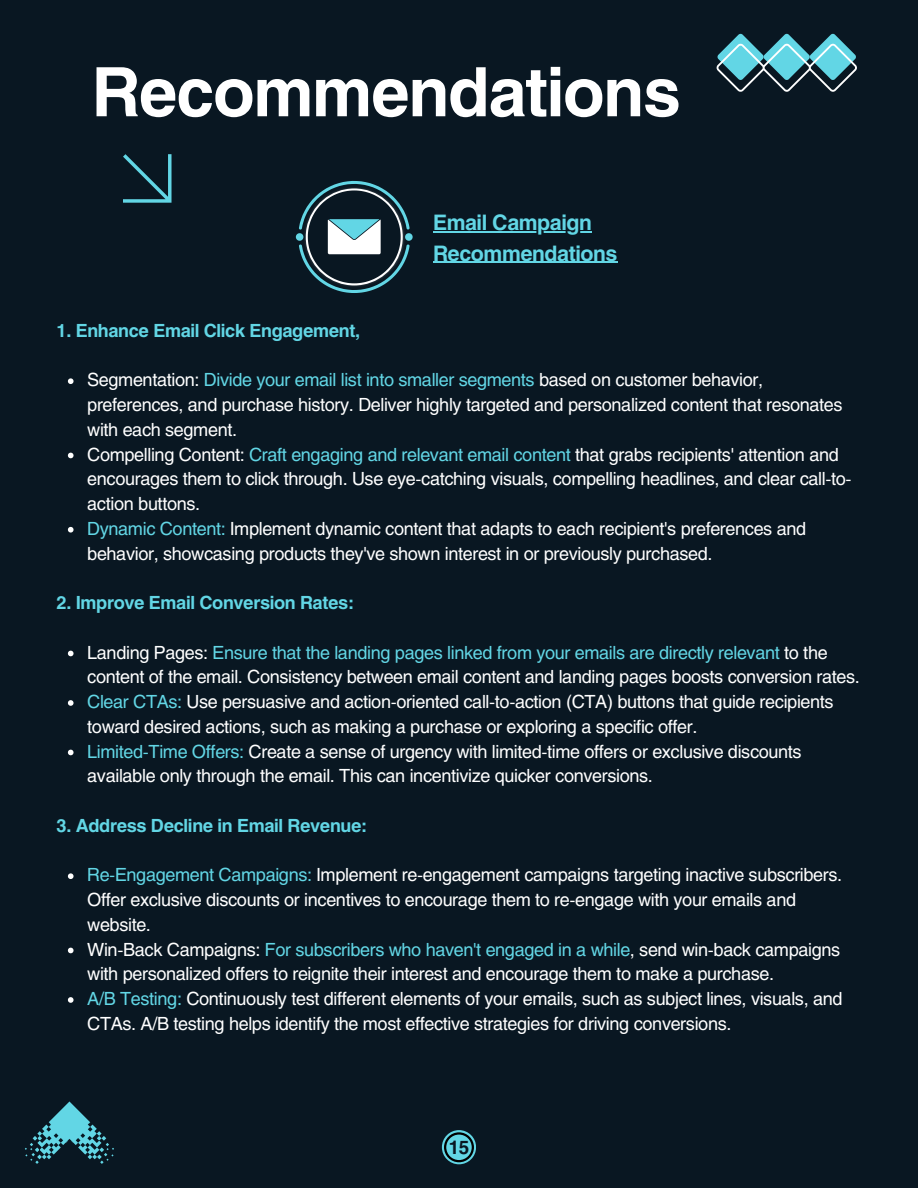
<style>
.page{position:relative;width:918px;height:1188px;background:#091722}
.page>*{position:absolute;margin:0;border:0;box-sizing:border-box;transform-origin:0 0}
.t1{font:700 67.5px "Helios";letter-spacing:-.02em;color:#fff}
.t2{font:700 21.15px/30.3px "Helios";letter-spacing:-.02em;color:#62d6e5}
.t3{font:700 18.6px "Helios";color:#091722}
.t4{font:18px/24.8px "Helios";letter-spacing:-.02em;color:#fff}
.t5{font:700 18px "Helios";letter-spacing:-.02em;color:#62d6e5}
.s1{color:#62d6e5}
</style>
<div class="page">
<svg style="left:123px;top:154px;width:48px;height:49px"></svg>
<svg style="left:25px;top:1101px;width:89px;height:63px"></svg>
<svg style="left:442px;top:1130px;width:34px;height:34px"></svg>
<svg style="left:444px;top:1132px;width:30px;height:30px"></svg>
<svg style="left:717px;top:34px;width:140px;height:58px"></svg>
<svg style="left:296px;top:181px;width:117px;height:112px"></svg>
<svg style="left:68px;top:378px;width:6px;height:6px"></svg>
<svg style="left:68px;top:453px;width:6px;height:5px"></svg>
<svg style="left:68px;top:527px;width:6px;height:6px"></svg>
<svg style="left:68px;top:651px;width:6px;height:5px"></svg>
<svg style="left:68px;top:700px;width:6px;height:6px"></svg>
<svg style="left:68px;top:750px;width:6px;height:5px"></svg>
<svg style="left:68px;top:873px;width:6px;height:6px"></svg>
<svg style="left:68px;top:948px;width:6px;height:5px"></svg>
<svg style="left:68px;top:997px;width:6px;height:6px"></svg>
<hr style="left:433px;top:231px;width:159px;height:1px;background:#62d6e5">
<hr style="left:433px;top:262px;width:184px;height:1px;background:#62d6e5">
<p class="t1" style="left:92px;top:49px;width:591px">Recommendations</p>
<p class="t2" style="left:433px;top:207px;width:186px">Email Campaign<br>Recommendations</p>
<p class="t5" style="left:57px;top:319px;width:305px">1. Enhance Email Click Engagement,</p>
<p class="t4" style="left:87px;top:367px;width:757px">Segmentation: <span class="s1">Divide your email list into smaller segments</span> based on customer behavior, preferences, and purchase history. Deliver highly targeted and personalized content that resonates with each segment.</p>
<p class="t4" style="left:87px;top:441px;width:766px">Compelling Content: <span class="s1">Craft engaging and relevant email content</span> that grabs recipients' attention and encourages them to click through. Use eye-catching visuals, compelling headlines, and clear call-to&shy;action buttons.</p>
<p class="t4" style="left:87px;top:515px;width:721px"><span class="s1">Dynamic Content:</span> Implement dynamic content that adapts to each recipient's preferences and behavior, showcasing products they've shown interest in or previously purchased.</p>
<p class="t5" style="left:57px;top:591px;width:299px">2. Improve Email Conversion Rates:</p>
<p class="t4" style="left:87px;top:639px;width:774px">Landing Pages: <span class="s1">Ensure that the landing pages linked from your emails are directly relevant</span> to the content of the email. Consistency between email content and landing pages boosts conversion rates.</p>
<p class="t4" style="left:87px;top:689px;width:748px"><span class="s1">Clear CTAs:</span> Use persuasive and action-oriented call-to-action (CTA) buttons that guide recipients toward desired actions, such as making a purchase or exploring a specific offer.</p>
<p class="t4" style="left:87px;top:738px;width:716px"><span class="s1">Limited-Time Offers:</span> Create a sense of urgency with limited-time offers or exclusive discounts available only through the email. This can incentivize quicker conversions.</p>
<p class="t5" style="left:57px;top:814px;width:312px">3. Address Decline in Email Revenue:</p>
<p class="t4" style="left:87px;top:862px;width:757px"><span class="s1">Re-Engagement Campaigns:</span> Implement re-engagement campaigns targeting inactive subscribers.<br>Offer exclusive discounts or incentives to encourage them to re-engage with your emails and website.</p>
<p class="t4" style="left:87px;top:936px;width:755px">Win-Back Campaigns: <span class="s1">For subscribers who haven't engaged in a while</span>, send win-back campaigns with personalized offers to reignite their interest and encourage them to make a purchase.</p>
<p class="t4" style="left:87px;top:986px;width:757px"><span class="s1">A/B Testing:</span> Continuously test different elements of your emails, such as subject lines, visuals, and<br>CTAs. A/B testing helps identify the most effective strategies for driving conversions.</p>
<p class="t3" style="left:449px;top:1136px;width:22px">15</p>
</div>
